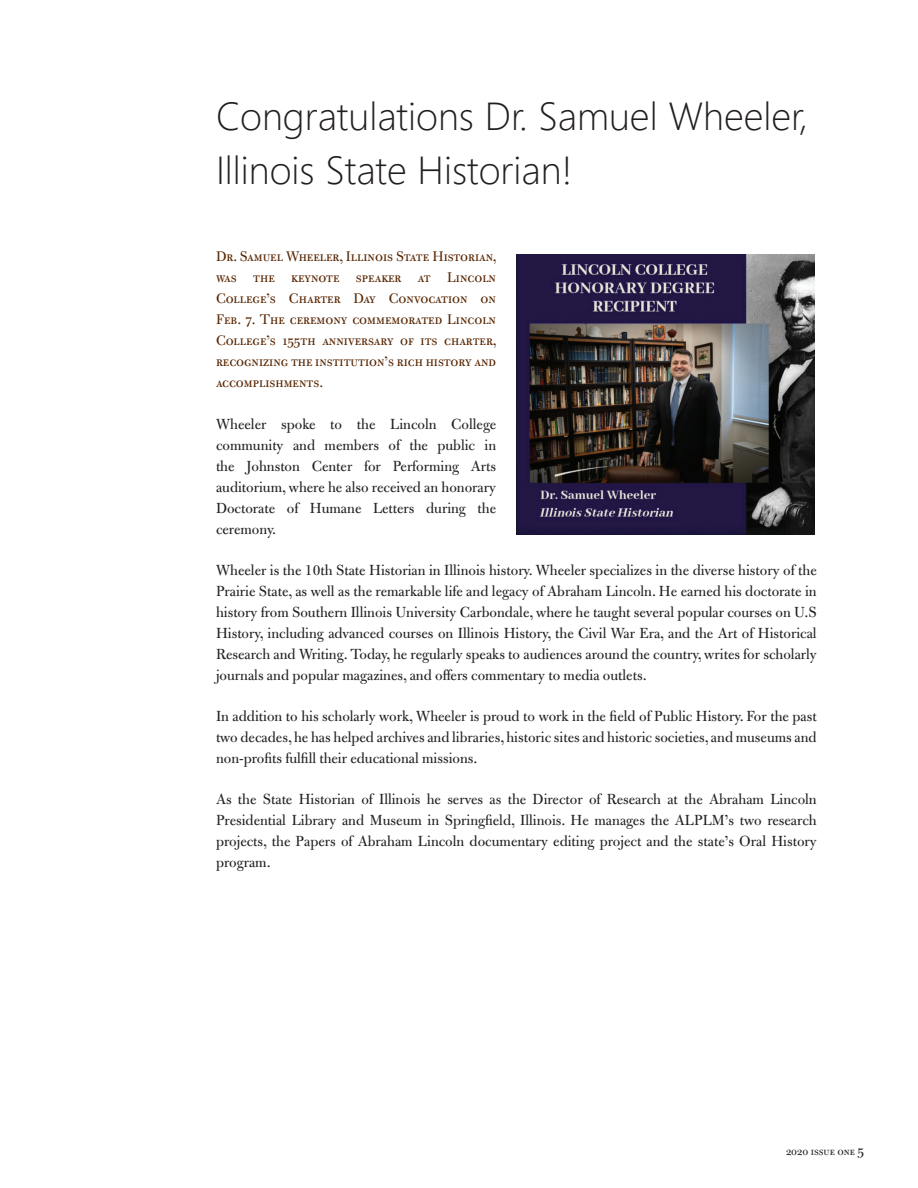
<style>
.page{position:relative;width:918px;height:1188px;background:#fff}
.page>*{position:absolute;margin:0;border:0;box-sizing:border-box;transform-origin:0 0}
._01_Story_Head{font:300 39px/54px "Segoe UI";color:#231f20}
._04_Body_Copy{font:15.75px/21px "Bulmer MT Std";color:#231f20;text-align:justify}
._02_Story_Introducti{font:15px/21px "Bulmer MT Regular SC";color:#572500;text-align:justify}
.t1{font:12px "Bulmer MT Std";color:#231f20}
.s1{font-size:15px}
</style>
<div class="page">
<img style="left:516px;top:255px;width:298px;height:279px">
<p class="_01_Story_Head" style="left:216px;top:85px;width:594px">Congratulations Dr. Samuel Wheeler,<br>Illinois State Historian!</p>
<p class="_02_Story_Introducti" style="left:216px;top:246px;width:282px">Dr. Samuel Wheeler, Illinois State Historian, was the keynote speaker at Lincoln College’s Charter Day Convocation on Feb. 7. The ceremony commemorated Lincoln College’s 155th anniversary of its charter, recognizing the institution’s rich history and accomplishments.</p>
<p class="_04_Body_Copy" style="left:216px;top:414px;width:282px">Wheeler spoke to the Lincoln College community and members of the public in the Johnston Center for Performing Arts auditorium, where he also received an honorary Doctorate of Humane Letters during the ceremony.</p>
<p class="_04_Body_Copy" style="left:216px;top:560px;width:602px">Wheeler is the 10th State Historian in Illinois history. Wheeler specializes in the diverse history of the Prairie State, as well as the remarkable life and legacy of Abraham Lincoln. He earned his doctorate in history from Southern Illinois University Carbondale, where he taught several popular courses on U.S History, including advanced courses on Illinois History, the Civil War Era, and the Art of Historical Research and Writing. Today, he regularly speaks to audiences around the country, writes for scholarly journals and popular magazines, and offers commentary to media outlets.</p>
<p class="_04_Body_Copy" style="left:216px;top:706px;width:602px">In addition to his scholarly work, Wheeler is proud to work in the field of Public History. For the past two decades, he has helped archives and libraries, historic sites and historic societies, and museums and non-profits fulfill their educational missions.</p>
<p class="_04_Body_Copy" style="left:216px;top:789px;width:602px">As the State Historian of Illinois he serves as the Director of Research at the Abraham Lincoln Presidential Library and Museum in Springfield, Illinois. He manages the ALPLM’s two research projects, the Papers of Abraham Lincoln documentary editing project and the state’s Oral History program.</p>
<p class="t1" style="left:786px;top:1145px;width:79px">2020 issue one <span class="s1">5</span></p>
</div>
